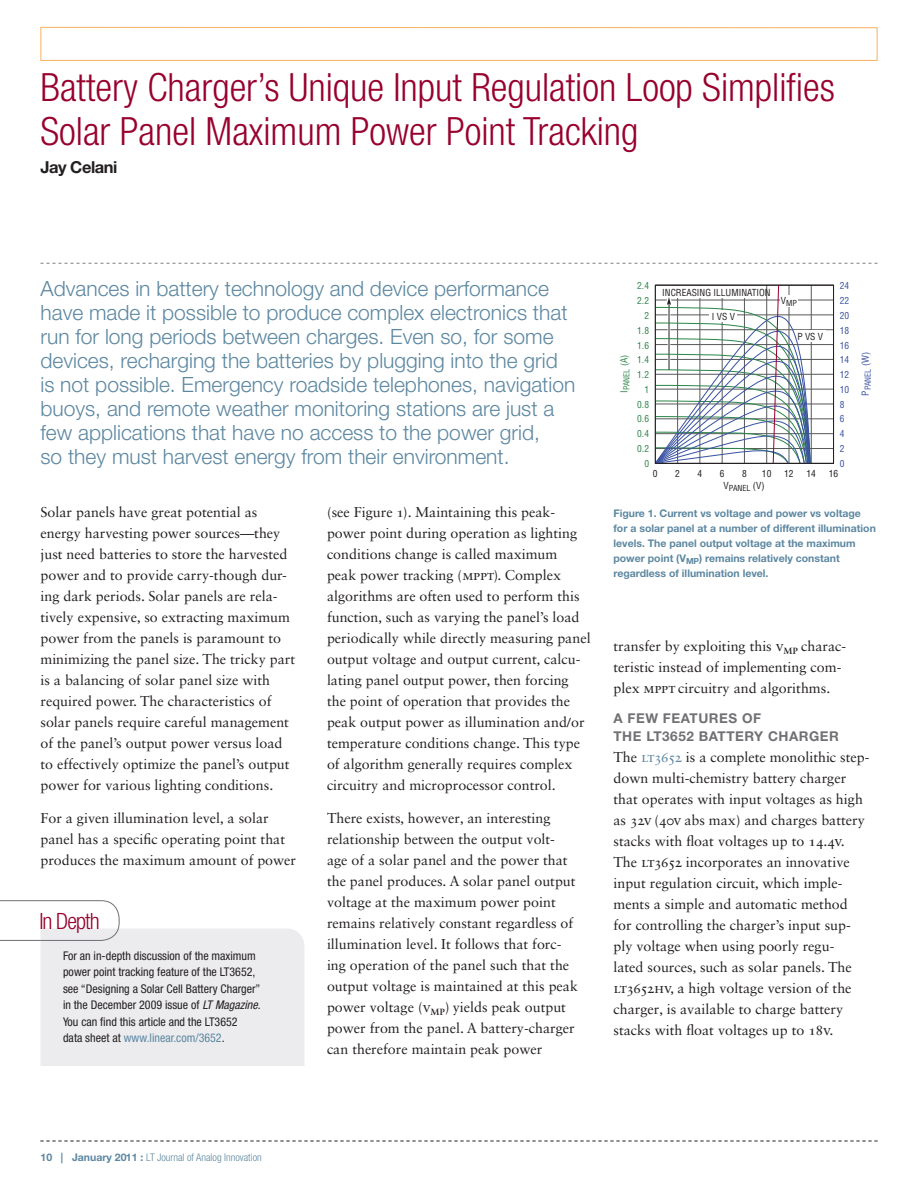
<style>
.page{position:relative;width:918px;height:1188px;background:#fff}
.page>*{position:absolute;margin:0;border:0;box-sizing:border-box;transform-origin:0 0}
.t1{font:300 condensed 39px/43.5px "Helvetica Neue LT Std";color:#98012d}
.t2{font:300 condensed 22.5px "Helvetica Neue LT Std";letter-spacing:-.04em;color:#98012d}
.Intro_Text{font:300 21px/24px "Helvetica Neue LT Std";color:#5c87a1}
.Author{font:700 16.5px "Helvetica Neue LT Std";letter-spacing:-.03em;color:#231f20}
.Body_Text{font:14.25px/21px "Sabon LT Std";color:#231f20}
.Body_Text_First{font:14.25px/21px "Sabon LT Std";color:#231f20}
.Heading_1{font:700 13.5px/18px "Helvetica Neue LT Std";letter-spacing:.04em;color:#717074}
.Sidebar_Text{font:condensed 12px/16.5px "Helvetica Neue LT Std";color:#231f20}
.t3{font:700 10.5px/15px "Helvetica Neue LT Std";color:#5c87a1}
.t4{font:300 condensed 10.5px "Helvetica Neue LT Std";color:#5c87a1}
.t5{font:condensed 9.45px "Helvetica";color:#231f20}
.t6{font:condensed 9.45px/14.9px "Helvetica";color:#2d864a;text-align:justify}
.t7{font:condensed 9.45px/14.9px "Helvetica";color:#3a53a3;text-align:justify}
.t8{font:condensed 8.1px "Helvetica LT Std";color:#231f20}
.t9{font:condensed 8.1px "Helvetica LT Std";color:#3a53a3}
.t10{font:condensed 8.1px "Helvetica LT Std";color:#2d864a}
.s1{font-weight:700;font-size:11.4px}
.s2{font-style:italic}
.s3{color:#5c87a1}
.s4{font-size:9.3px}
.s5{font-size:12.9px}
.s6{font-weight:700;font-stretch:normal}
</style>
<div class="page">
<svg style="left:40px;top:263px;width:838px;height:1px"></svg>
<div style="left:40px;top:27px;width:838px;height:34px;border:1px solid #fab061"></div>
<svg style="left:40px;top:1141px;width:838px;height:1px"></svg>
<hr style="left:811px;top:285px;width:1px;height:178px;background:#57585a">
<hr style="left:655px;top:300px;width:179px;height:1px;background:#57585a">
<hr style="left:655px;top:315px;width:179px;height:1px;background:#57585a">
<hr style="left:655px;top:329px;width:179px;height:1px;background:#57585a">
<hr style="left:655px;top:344px;width:179px;height:1px;background:#57585a">
<hr style="left:655px;top:359px;width:179px;height:1px;background:#57585a">
<hr style="left:655px;top:374px;width:179px;height:1px;background:#57585a">
<hr style="left:655px;top:389px;width:179px;height:1px;background:#57585a">
<hr style="left:655px;top:404px;width:179px;height:1px;background:#57585a">
<hr style="left:655px;top:419px;width:179px;height:1px;background:#57585a">
<hr style="left:655px;top:433px;width:179px;height:1px;background:#57585a">
<hr style="left:655px;top:448px;width:179px;height:1px;background:#57585a">
<div style="left:795px;top:330px;width:31px;height:12px;background:#fff"></div>
<svg style="left:654px;top:284px;width:157px;height:180px"></svg>
<div style="left:655px;top:285px;width:179px;height:179px;border:1px solid #231f20"></div>
<svg style="left:0;top:900px;width:304px;height:166px"></svg>
<p class="t1" style="left:40px;top:65px;width:796px">Battery Charger’s Unique Input Regulation Loop Simplifies<br>Solar Panel Maximum Power Point Tracking</p>
<p class="Author" style="left:40px;top:157px;width:78px">Jay Celani</p>
<p class="Intro_Text" style="left:40px;top:276px;width:536px">Advances in battery technology and device performance have made it possible to produce complex electronics that run for long periods between charges. Even so, for some devices, recharging the batteries by plugging into the grid is not possible. Emergency roadside telephones, navigation buoys, and remote weather monitoring stations are just a few applications that have no access to the power grid,<br>so they must harvest energy from their environment.</p>
<p class="t10" style="left:621px;top:393px;width:40px;rotate:-90deg"><sup>I</sup>PANEL <sup>(A)</sup></p>
<p class="t6" style="left:637px;top:278px;width:13px">2.4</p>
<p class="t6" style="left:637px;top:293px;width:13px">2.2</p>
<p class="t5" style="left:662px;top:287px;width:110px">INCREASING ILLUMINATION</p>
<p class="t8" style="left:781px;top:298px;width:18px"><sup>V</sup>MP</p>
<p class="t7" style="left:840px;top:278px;width:11px">24</p>
<p class="t7" style="left:840px;top:293px;width:11px">22</p>
<p class="t6" style="left:637px;top:308px;width:13px;text-indent:7px">2<br>1.8<br>1.6<br>1.4<br>1.2</p>
<p class="t5" style="left:712px;top:311px;width:25px">I VS V</p>
<p class="t5" style="left:797px;top:330px;width:27px">P VS V</p>
<p class="t7" style="left:840px;top:308px;width:11px">20<br>18<br>16<br>14<br>12</p>
<p class="t6" style="left:644px;top:382px;width:6px">1</p>
<p class="t7" style="left:840px;top:382px;width:11px">10</p>
<p class="t6" style="left:637px;top:397px;width:13px">0.8</p>
<p class="t7" style="left:840px;top:397px;width:6px">8</p>
<p class="t6" style="left:637px;top:411px;width:13px">0.6</p>
<p class="t7" style="left:840px;top:411px;width:6px">6</p>
<p class="t6" style="left:637px;top:426px;width:13px">0.4</p>
<p class="t7" style="left:840px;top:426px;width:6px">4</p>
<p class="t6" style="left:637px;top:441px;width:13px">0.2</p>
<p class="t7" style="left:840px;top:441px;width:6px">2</p>
<p class="t6" style="left:644px;top:456px;width:6px">0</p>
<p class="t7" style="left:840px;top:456px;width:6px">0</p>
<p class="t5" style="left:675px;top:468px;width:6px">2</p>
<p class="t5" style="left:698px;top:468px;width:6px">4</p>
<p class="t5" style="left:720px;top:468px;width:6px">6</p>
<p class="t5" style="left:742px;top:468px;width:6px">8</p>
<p class="t5" style="left:762px;top:468px;width:11px">10</p>
<p class="t5" style="left:784px;top:468px;width:11px">12</p>
<p class="t5" style="left:807px;top:468px;width:11px">14</p>
<p class="t5" style="left:653px;top:468px;width:6px">0</p>
<p class="t5" style="left:829px;top:468px;width:11px">16</p>
<p class="t8" style="left:724px;top:483px;width:42px"><sup>V</sup>PANEL <sup>(V)</sup></p>
<p class="t9" style="left:863px;top:396px;width:45px;rotate:-90deg"><sup>P</sup>PANEL <sup>(W)</sup></p>
<p class="Body_Text" style="left:40px;top:501px;width:256px">Solar panels have great potential as energy harvesting power sources—they just need batteries to store the harvested power and to provide carry-though dur&shy;ing dark periods. Solar panels are rela&shy;tively expensive<span class="s1">,</span> so extracting maximum power from the panels is paramount to minimizing the panel size. The tricky part is a balancing of solar panel size with required power. The characteristics of solar panels require careful management of the panel’s output power versus load to effectively optimize the panel’s output power for various lighting conditions.</p>
<p class="Body_Text" style="left:40px;top:807px;width:257px">For a given illumination level<span class="s1">,</span> a solar panel has a specific operating point that produces the maximum amount of power</p>
<p class="t2" style="left:39px;top:908px;width:62px">In Depth</p>
<p class="Sidebar_Text" style="left:63px;top:947px;width:199px">For an in-depth discussion of the maximum power point tracking feature of the LT3652, see “Designing a Solar Cell Battery Charger” in the December 2009 issue of <span class="s2">LT Magazine</span>.<br>You can find this article and the LT3652<br>data sheet at <span class="s3">www.linear.com/3652</span>.</p>
<p class="Body_Text" style="left:327px;top:502px;width:265px">(see Figure <span class="s4">1</span>). Maintaining this peak&shy;power point during operation as lighting conditions change is called maximum<br>peak power tracking (MPPT). Complex algorithms are often used to perform this function<span class="s1">,</span> such as varying the panel’s load periodically while directly measuring panel output voltage and output current<span class="s1">,</span> calcu&shy;lating panel output power<span class="s1">,</span> then forcing the point of operation that provides the peak output power as illumination and<span class="s5">/</span>or temperature conditions change. This type of algorithm generally requires complex circuitry and microprocessor control.</p>
<p class="Body_Text" style="left:327px;top:808px;width:252px">There exists<span class="s1">,</span> however<span class="s1">,</span> an interesting relationship between the output volt&shy;age of a solar panel and the power that the panel produces. A solar panel output voltage at the maximum power point remains relatively constant regardless of illumination level. It follows that forc&shy;ing operation of the panel such that the output voltage is maintained at this peak power voltage (V<sub>MP</sub>) yields peak output power from the panel. A battery-charger can therefore maintain peak power</p>
<p class="t3" style="left:614px;top:506px;width:264px">Figure 1. Current vs voltage and power vs voltage for a solar panel at a number of different illumination levels. The panel output voltage at the maximum power point (V<sub>MP</sub>) remains relatively constant regardless of illumination level.</p>
<p class="Body_Text" style="left:613px;top:636px;width:234px">transfer by exploiting this V<sub>MP</sub> charac&shy;teristic instead of implementing com&shy;plex MPPT circuitry and algorithms.</p>
<p class="Heading_1" style="left:613px;top:709px;width:227px">A FEW FEATURES OF<br>THE LT3652 BATTERY CHARGER</p>
<p class="Body_Text_First" style="left:613px;top:747px;width:258px">The <span class="s3">LT3652</span> is a complete monolithic step&shy;down multi-chemistry battery charger that operates with input voltages as high as 32V (40V abs max) and charges battery stacks with float voltages up to <span class="s4">1</span>4.4V.<br>The LT3652 incorporates an innovative input regulation circuit<span class="s1">,</span> which imple&shy;ments a simple and automatic method for controlling the charger’s input sup&shy;ply voltage when using poorly regu-<br>lated sources<span class="s1">,</span> such as solar panels. The LT3652HV<span class="s1">,</span> a high voltage version of the charger<span class="s1">,</span> is available to charge battery stacks with float voltages up to <span class="s4">1</span>8V.</p>
<p class="t4" style="left:40px;top:1151px;width:223px"><span class="s6">10 | January 2011 :</span> LT Journal of Analog Innovation</p>
</div>
